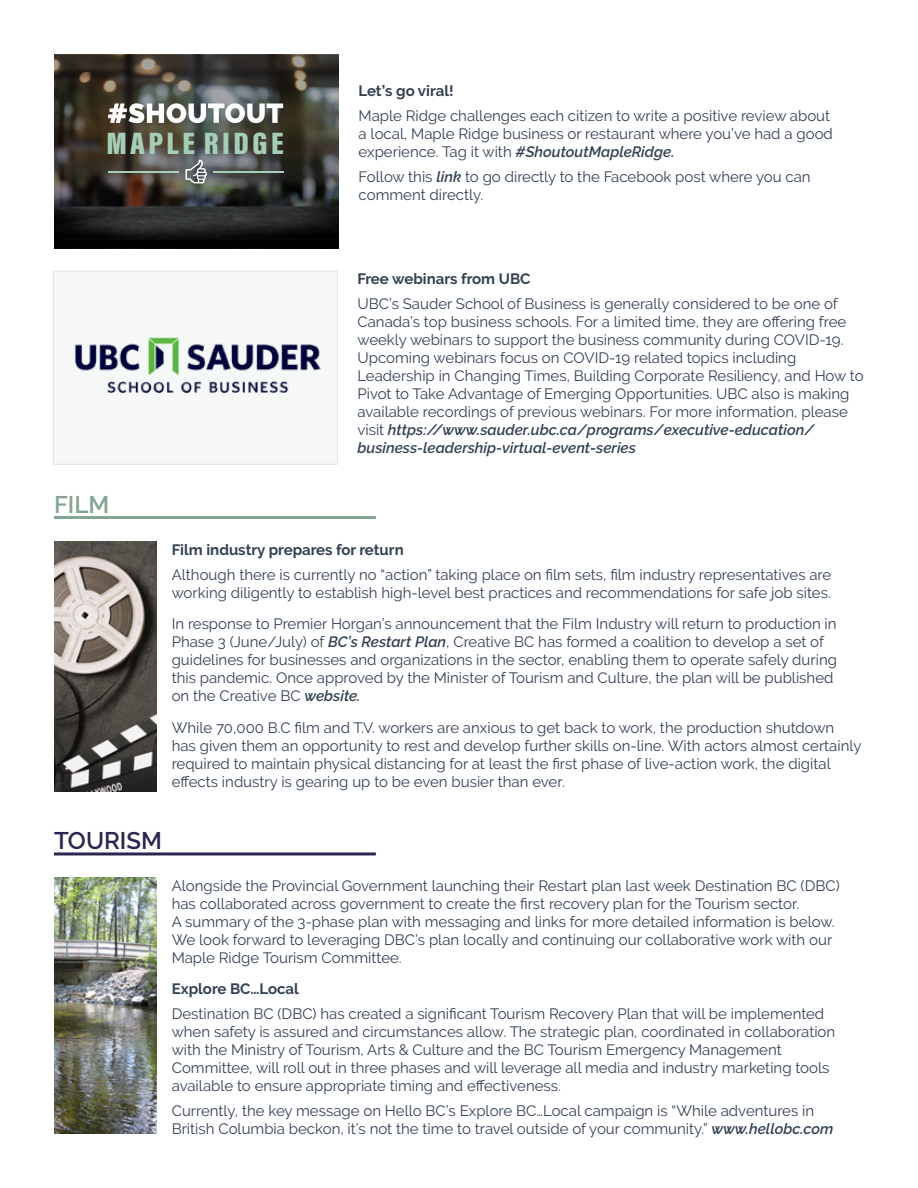
<style>
.page{position:relative;width:918px;height:1188px;background:#fff}
.page>*{position:absolute;margin:0;border:0;box-sizing:border-box;transform-origin:0 0}
.t1{font:600 24px "Raleway";color:#2a2651}
.t2{font:600 24px "Raleway";color:#85a593}
.t3{font:15px/18px "Raleway";color:#344153}
.t4{font:700 15px "Raleway";color:#344153}
.s1{font-weight:600;font-style:italic}
</style>
<div class="page">
<svg style="left:54px;top:55px;width:284px;height:150px;background:#403e38"></svg>
<svg style="left:186px;top:160px;width:21px;height:23px"></svg>
<svg style="left:54px;top:205px;width:284px;height:43px;background:#1a1b1b"></svg>
<svg style="left:108px;top:103px;width:175px;height:20px"></svg>
<hr style="left:108px;top:171px;width:70px;height:2px;background:#a6ceb7">
<hr style="left:213px;top:171px;width:70px;height:2px;background:#a6ceb7">
<div style="left:53px;top:271px;width:285px;height:193px;background:#f5f8f7"></div>
<img style="left:75px;top:337px;width:246px;height:57px">
<img style="left:54px;top:541px;width:103px;height:251px">
<hr style="left:54px;top:516px;width:322px;height:3px;background:#85a593">
<img style="left:54px;top:878px;width:103px;height:256px">
<hr style="left:54px;top:852px;width:322px;height:3px;background:#2a2651">
<svg style="left:108px;top:132px;width:87px;height:22px;background:#4d4536"></svg>
<svg style="left:205px;top:132px;width:13px;height:22px"></svg>
<svg style="left:224px;top:132px;width:5px;height:22px"></svg>
<svg style="left:235px;top:132px;width:13px;height:22px"></svg>
<svg style="left:254px;top:132px;width:12px;height:22px"></svg>
<svg style="left:273px;top:132px;width:11px;height:22px"></svg>
<p class="t4" style="left:359px;top:82px;width:97px">Let’s go viral!</p>
<p class="t3" style="left:359px;top:107px;width:476px">Maple Ridge challenges each citizen to write a positive review about a local, Maple Ridge business or restaurant where you’ve had a good experience. Tag it with <span class="s1">#ShoutoutMapleRidge.</span></p>
<p class="t3" style="left:359px;top:167px;width:454px">Follow this <span class="s1">link</span> to go directly to the Facebook post where you can comment directly.</p>
<h1 class="t2" style="left:54px;top:491px;width:57px">FILM</h1>
<p class="t4" style="left:357px;top:270px;width:175px">Free webinars from UBC</p>
<p class="t3" style="left:357px;top:295px;width:508px">UBC’s Sauder School of Business is generally considered to be one of Canada’s top business schools. For a limited time, they are offering free weekly webinars to support the business community during COVID-19.<br>Upcoming webinars focus on COVID-19 related topics including Leadership in Changing Times, Building Corporate Resiliency, and How to Pivot to Take Advantage of Emerging Opportunities. UBC also is making available recordings of previous webinars. For more information, please visit <span class="s1">https://www.sauder.ubc.ca/programs/executive-education/ business-leadership-virtual-event-series</span></p>
<p class="t4" style="left:172px;top:541px;width:234px">Film industry prepares for return</p>
<p class="t3" style="left:172px;top:565px;width:661px">Although there is currently no “action” taking place on film sets, film industry representatives are working diligently to establish high-level best practices and recommendations for safe job sites.</p>
<p class="t3" style="left:172px;top:615px;width:667px">In response to Premier Horgan’s announcement that the Film Industry will return to production in Phase 3 (June/July) of <span class="s1">BC’s Restart Plan</span>, Creative BC has formed a coalition to develop a set of guidelines for businesses and organizations in the sector, enabling them to operate safely during this pandemic. Once approved by the Minister of Tourism and Culture, the plan will be published on the Creative BC <span class="s1">website.</span></p>
<p class="t3" style="left:172px;top:718px;width:691px">While 70,000 B.C film and T.V. workers are anxious to get back to work, the production shutdown has given them an opportunity to rest and develop further skills on-line. With actors almost certainly required to maintain physical distancing for at least the first phase of live-action work, the digital effects industry is gearing up to be even busier than ever.</p>
<h1 class="t1" style="left:54px;top:827px;width:110px">TOURISM</h1>
<p class="t3" style="left:172px;top:876px;width:669px">Alongside the Provincial Government launching their Restart plan last week Destination BC (DBC) has collaborated across government to create the first recovery plan for the Tourism sector.<br>A summary of the 3-phase plan with messaging and links for more detailed information is below.<br>We look forward to leveraging DBC’s plan locally and continuing our collaborative work with our Maple Ridge Tourism Committee.</p>
<p class="t4" style="left:172px;top:980px;width:129px">Explore BC…Local</p>
<p class="t3" style="left:172px;top:1004px;width:665px">Destination BC (DBC) has created a significant Tourism Recovery Plan that will be implemented when safety is assured and circumstances allow. The strategic plan, coordinated in collaboration with the Ministry of Tourism, Arts &amp; Culture and the BC Tourism Emergency Management Committee, will roll out in three phases and will leverage all media and industry marketing tools available to ensure appropriate timing and effectiveness.</p>
<p class="t3" style="left:172px;top:1101px;width:663px">Currently, the key message on Hello BC’s Explore BC…Local campaign is “While adventures in<br>British Columbia beckon, it’s not the time to travel outside of your community.” <span class="s1">www.hellobc.com</span></p>
</div>
